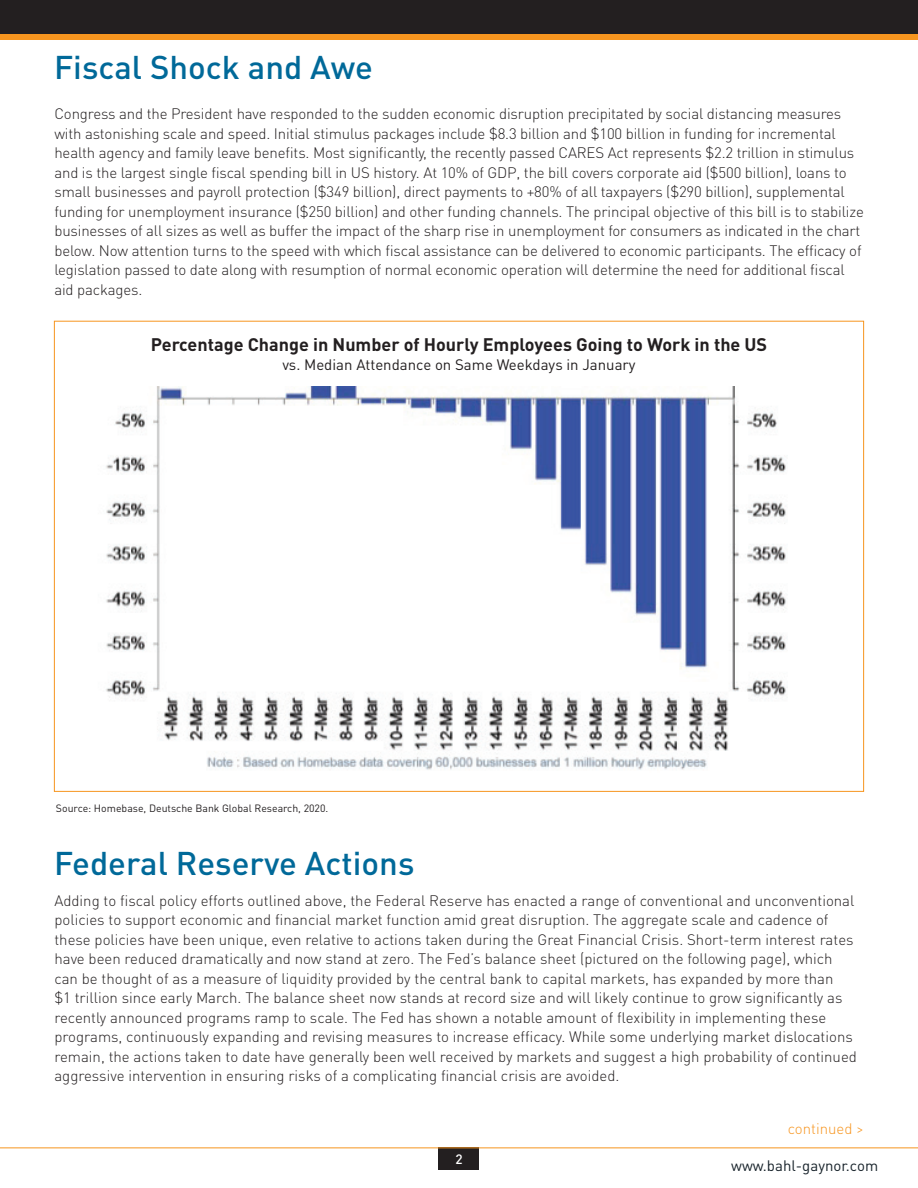
<style>
.page{position:relative;width:918px;height:1188px;background:#fff}
.page>*{position:absolute;margin:0;border:0;box-sizing:border-box;transform-origin:0 0}
.t1{font:500 32.55px "DIN Pro";color:#006999}
.t2{font:700 18px "DIN Pro";color:#231f20}
.t3{font:300 15px/19.5px "DIN Pro";letter-spacing:-.01em;color:#231f20}
.t4{font:15px "DIN Pro";color:#231f20}
.t5{font:15px "DIN Pro";color:#17222a}
.t6{font:300 15px "DIN Pro";color:#f7951f}
.t7{font:500 13.5px "DIN Pro";color:#fff}
.t8{font:10.5px "DIN Pro";color:#231f20}
</style>
<div class="page">
<div style="left:439px;top:1148px;width:40px;height:22px;background:#231f20"></div>
<hr style="left:0;top:1148px;width:918px;height:1px;background:#f7951f">
<div style="left:0;top:0;width:918px;height:38px;background:#231f20"></div>
<div style="left:0;top:34px;width:918px;height:5px;background:#f7951f"></div>
<img style="left:106px;top:386px;width:680px;height:384px">
<h1 class="t1" style="left:54px;top:45px;width:320px">Fiscal Shock and Awe</h1>
<p class="t3" style="left:54px;top:104px;width:811px">Congress and the President have responded to the sudden economic disruption precipitated by social distancing measures with astonishing scale and speed. Initial stimulus packages include $8.3 billion and $100 billion in funding for incremental health agency and family leave benefits. Most significantly, the recently passed CARES Act represents $2.2 trillion in stimulus and is the largest single fiscal spending bill in US history. At 10% of GDP, the bill covers corporate aid ($500 billion), loans to small businesses and payroll protection ($349 billion), direct payments to +80% of all taxpayers ($290 billion), supplemental funding for unemployment insurance ($250 billion) and other funding channels. The principal objective of this bill is to stabilize businesses of all sizes as well as buffer the impact of the sharp rise in unemployment for consumers as indicated in the chart below. Now attention turns to the speed with which fiscal assistance can be delivered to economic participants. The efficacy of legislation passed to date along with resumption of normal economic operation will determine the need for additional fiscal aid packages.</p>
<p class="t2" style="left:151px;top:332px;width:618px">Percentage Change in Number of Hourly Employees Going to Work in the US</p>
<p class="t4" style="left:282px;top:355px;width:355px">vs. Median Attendance on Same Weekdays in January</p>
<p class="t8" style="left:56px;top:801px;width:274px">Source: Homebase, Deutsche Bank Global Research, 2020.</p>
<h1 class="t1" style="left:54px;top:842px;width:362px">Federal Reserve Actions</h1>
<p class="t3" style="left:54px;top:890px;width:804px">Adding to fiscal policy efforts outlined above, the Federal Reserve has enacted a range of conventional and unconventional policies to support economic and financial market function amid great disruption. The aggregate scale and cadence of these policies have been unique, even relative to actions taken during the Great Financial Crisis. Short-term interest rates have been reduced dramatically and now stand at zero. The Fed’s balance sheet (pictured on the following page), which can be thought of as a measure of liquidity provided by the central bank to capital markets, has expanded by more than<br>$1 trillion since early March. The balance sheet now stands at record size and will likely continue to grow significantly as recently announced programs ramp to scale. The Fed has shown a notable amount of flexibility in implementing these programs, continuously expanding and revising measures to increase efficacy. While some underlying market dislocations remain, the actions taken to date have generally been well received by markets and suggest a high probability of continued aggressive intervention in ensuring risks of a complicating financial crisis are avoided.</p>
<p class="t7" style="left:455px;top:1150px;width:9px">2</p>
<p class="t6" style="left:788px;top:1118px;width:78px">continued &gt;</p>
<p class="t5" style="left:731px;top:1155px;width:149px">www.bahl-gaynor.com</p>
</div>
